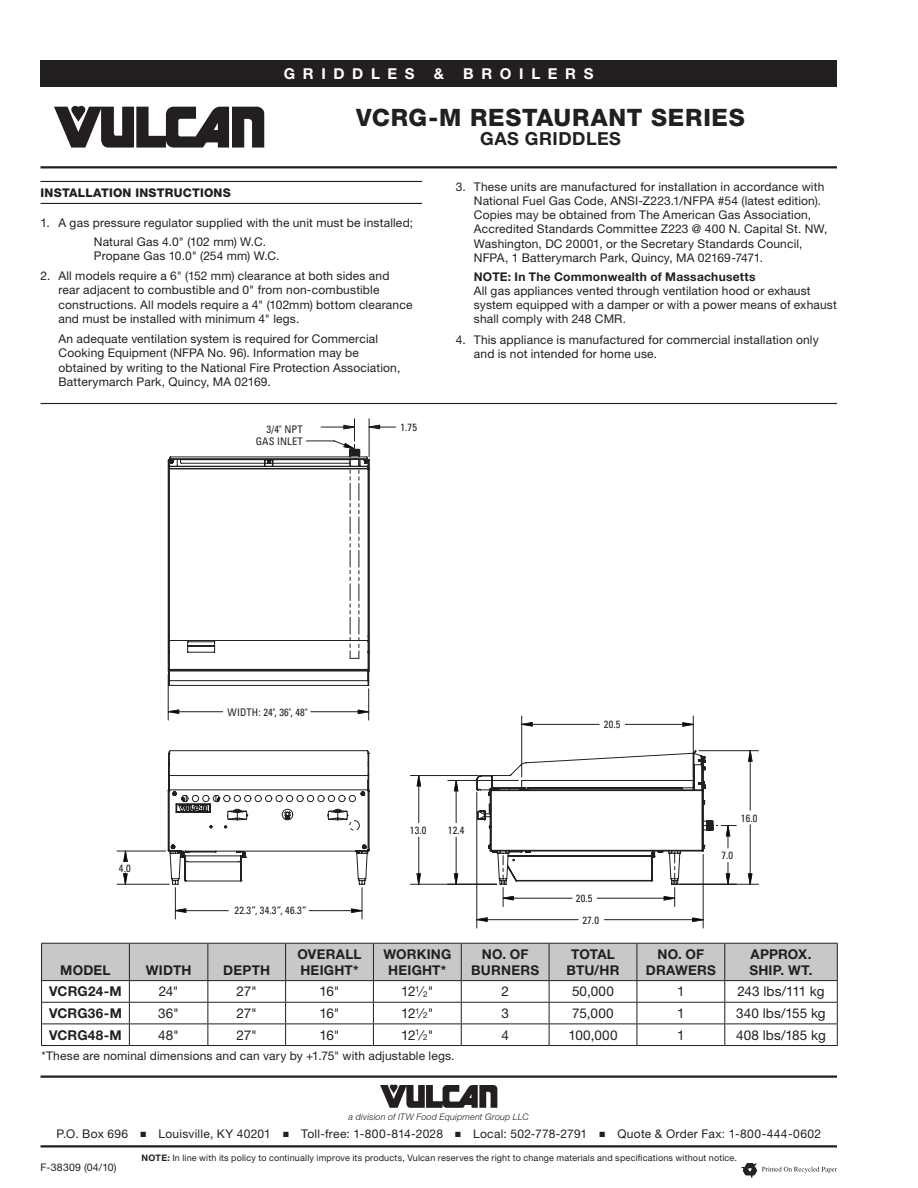
<style>
.page{position:relative;width:918px;height:1188px;background:#fff}
.page>*{position:absolute;margin:0;border:0;box-sizing:border-box;transform-origin:0 0}
.t1{font:800 24px "Helvetica Neue LT Std";letter-spacing:.03em;color:#231f20}
.Title_Sub_1{font:700 18px "Helvetica Neue LT Std";letter-spacing:.03em;color:#231f20}
.t2{font:700 15px "Helvetica Neue LT Std";letter-spacing:.51em;color:#fff}
.Table_Body{font:13.5px "Helvetica Neue LT Std";letter-spacing:.005em;color:#231f20}
.Table_SubHead{font:700 13.5px "Helvetica Neue LT Std";letter-spacing:.015em;color:#231f20}
.Table_Body-2{font:700 13.5px "Helvetica Neue LT Std";letter-spacing:.015em;color:#231f20}
.Table_Body-3{font:13.5px "Helvetica Neue LT Std";letter-spacing:-.015em;color:#231f20}
.Body_2_Align-Left{font:12px/14.2px "Helvetica Neue LT Std";letter-spacing:.015em;color:#231f20}
.Body_2_Align-Left-2{font:700 12px "Helvetica Neue LT Std";letter-spacing:.02em;color:#231f20}
.Sub_Head_1{font:800 12px "Helvetica Neue LT Std";letter-spacing:.02em;color:#231f20}
.t3{font:condensed 10.5px/11.2px "Univers LT Std";letter-spacing:.01em;color:#231f20;text-align:right}
.t4{font:10.5px "Helvetica Neue LT Std";letter-spacing:.02em;color:#231f20}
.Body_2_Align-Left-3{font:9px "Helvetica Neue LT Std";letter-spacing:.02em;color:#231f20}
.t5{font:italic 300 9px "Helvetica Neue LT Std";letter-spacing:.02em;color:#231f20}
.s1{font-size:8.1px}
.s2{font-weight:700}
</style>
<div class="page">
<hr style="left:40px;top:1076px;width:797px;height:2px;background:#231f20">
<svg style="left:380px;top:1085px;width:117px;height:23px"></svg>
<hr style="left:40px;top:1145px;width:797px;height:3px;background:#231f20">
<div style="left:40px;top:60px;width:797px;height:27px;background:#231f20"></div>
<svg style="left:54px;top:106px;width:210px;height:42px"></svg>
<hr style="left:40px;top:166px;width:797px;height:2px;background:#231f20">
<svg style="left:742px;top:1163px;width:95px;height:15px"></svg>
<hr style="left:41px;top:181px;width:381px;height:1px;background:#231f20">
<hr style="left:41px;top:203px;width:381px;height:1px;background:#231f20">
<svg style="left:41px;top:943px;width:797px;height:102px"></svg>
<hr style="left:41px;top:1045px;width:88px;height:1px;background:#231f20">
<hr style="left:129px;top:1045px;width:79px;height:1px;background:#231f20">
<hr style="left:208px;top:1045px;width:78px;height:1px;background:#231f20">
<hr style="left:286px;top:1045px;width:87px;height:1px;background:#231f20">
<hr style="left:373px;top:1045px;width:88px;height:1px;background:#231f20">
<hr style="left:461px;top:1045px;width:88px;height:1px;background:#231f20">
<hr style="left:549px;top:1045px;width:88px;height:1px;background:#231f20">
<hr style="left:637px;top:1045px;width:88px;height:1px;background:#231f20">
<hr style="left:725px;top:1045px;width:113px;height:1px;background:#231f20">
<hr style="left:41px;top:403px;width:796px;height:1px;background:#231f20">
<hr style="left:699px;top:750px;width:60px;height:1px;background:#231f20">
<hr style="left:678px;top:884px;width:81px;height:1px;background:#231f20">
<hr style="left:117px;top:884px;width:52px;height:1px;background:#231f20">
<hr style="left:117px;top:851px;width:49px;height:1px;background:#231f20">
<hr style="left:703px;top:854px;width:1px;height:74px;background:#231f20">
<hr style="left:476px;top:792px;width:1px;height:136px;background:#231f20">
<svg style="left:714px;top:750px;width:39px;height:135px"></svg>
<svg style="left:306px;top:419px;width:90px;height:29px"></svg>
<svg style="left:123px;top:850px;width:581px;height:72px"></svg>
<svg style="left:167px;top:448px;width:547px;height:437px"></svg>
<p class="t2" style="left:284px;top:64px;width:132px">GRIDDLES</p>
<p class="t2" style="left:434px;top:64px;width:12px">&amp;</p>
<p class="t2" style="left:463px;top:64px;width:132px">BROILERS</p>
<p class="t1" style="left:356px;top:103px;width:390px">VCRG-M RESTAURANT SERIES</p>
<p class="Title_Sub_1" style="left:480px;top:128px;width:142px">GAS GRIDDLES</p>
<p class="Sub_Head_1" style="left:41px;top:186px;width:192px">INSTALLATION INSTRUCTIONS</p>
<p class="Body_2_Align-Left" style="left:41px;top:215px;width:374px">1. A gas pressure regulator supplied with the unit must be installed;</p>
<p class="Body_2_Align-Left" style="left:94px;top:234px;width:174px">Natural Gas 4.0" (102 mm) W.C.</p>
<p class="Body_2_Align-Left" style="left:94px;top:248px;width:187px">Propane Gas 10.0" (254 mm) W.C.</p>
<p class="Body_2_Align-Left" style="left:59px;top:269px;width:356px;text-indent:-18px">2. All models require a 6" (152 mm) clearance at both sides and rear adjacent to combustible and 0" from non-combustible constructions. All models require a 4" (102mm) bottom clearance and must be installed with minimum 4" legs.</p>
<p class="Body_2_Align-Left" style="left:59px;top:332px;width:343px">An adequate ventilation system is required for Commercial Cooking Equipment (NFPA No. 96). Information may be obtained by writing to the National Fire Protection Association, Batterymarch Park, Quincy, MA 02169.</p>
<p class="t3" style="left:256px;top:424px;width:48px">3/4" NPT<br>GAS INLET</p>
<p class="t3" style="left:400px;top:421px;width:18px">1.75</p>
<p class="Body_2_Align-Left" style="left:474px;top:179px;width:355px;text-indent:-18px">3. These units are manufactured for installation in accordance with National Fuel Gas Code, ANSI-Z223.1/NFPA #54 (latest edition).<br>Copies may be obtained from The American Gas Association, Accredited Standards Committee Z223 @ 400 N. Capital St. NW, Washington, DC 20001, or the Secretary Standards Council, NFPA, 1 Batterymarch Park, Quincy, MA 02169-7471.</p>
<p class="Body_2_Align-Left-2" style="left:474px;top:269px;width:283px">NOTE: In The Commonwealth of Massachusetts</p>
<p class="Body_2_Align-Left" style="left:474px;top:283px;width:365px">All gas appliances vented through ventilation hood or exhaust system equipped with a damper or with a power means of exhaust shall comply with 248 CMR.</p>
<p class="Body_2_Align-Left" style="left:474px;top:332px;width:346px;text-indent:-18px">4. This appliance is manufactured for commercial installation only and is not intended for home use.</p>
<p class="t3" style="left:228px;top:706px;width:82px">WIDTH: 24", 36", 48"</p>
<p class="t3" style="left:604px;top:719px;width:18px">20.5</p>
<p class="t3" style="left:741px;top:812px;width:18px">16.0</p>
<p class="t3" style="left:119px;top:862px;width:13px">4.0</p>
<p class="t3" style="left:235px;top:905px;width:74px">22.3”, 34.3”, 46.3”</p>
<p class="Table_SubHead" style="left:60px;top:961px;width:52px">MODEL</p>
<p class="Table_SubHead" style="left:146px;top:961px;width:47px">WIDTH</p>
<p class="Table_SubHead" style="left:223px;top:961px;width:48px">DEPTH</p>
<p class="Table_SubHead" style="left:298px;top:946px;width:65px">OVERALL</p>
<p class="Table_SubHead" style="left:300px;top:961px;width:60px">HEIGHT*</p>
<p class="t3" style="left:410px;top:825px;width:18px">13.0</p>
<p class="t3" style="left:448px;top:825px;width:18px">12.4</p>
<p class="Table_SubHead" style="left:383px;top:946px;width:69px">WORKING</p>
<p class="Table_SubHead" style="left:388px;top:961px;width:60px">HEIGHT*</p>
<p class="Table_SubHead" style="left:482px;top:946px;width:48px">NO. OF</p>
<p class="Table_SubHead" style="left:471px;top:961px;width:69px">BURNERS</p>
<p class="t3" style="left:582px;top:888px;width:18px;line-height:21.5px;text-align:left;text-indent:-7px">20.5<br>27.0</p>
<p class="Table_SubHead" style="left:571px;top:946px;width:45px">TOTAL</p>
<p class="Table_SubHead" style="left:567px;top:961px;width:55px">BTU/HR</p>
<p class="t3" style="left:721px;top:850px;width:13px">7.0</p>
<p class="Table_SubHead" style="left:657px;top:946px;width:48px">NO. OF</p>
<p class="Table_SubHead" style="left:646px;top:961px;width:72px">DRAWERS</p>
<p class="Table_SubHead" style="left:751px;top:946px;width:62px">APPROX.</p>
<p class="Table_Body-2" style="left:749px;top:961px;width:65px">SHIP. WT.</p>
<p class="Table_Body-2" style="left:49px;top:983px;width:74px">VCRG24-M</p>
<p class="Table_Body" style="left:159px;top:983px;width:21px">24"</p>
<p class="Table_Body" style="left:237px;top:983px;width:22px">27"</p>
<p class="Table_Body" style="left:319px;top:983px;width:22px">16"</p>
<p class="Table_Body" style="left:401px;top:983px;width:34px">12<sup>1</sup>⁄<span class="s1">2</span>"</p>
<p class="Table_Body" style="left:501px;top:983px;width:9px">2</p>
<p class="Table_Body" style="left:572px;top:983px;width:43px">50,000</p>
<p class="Table_Body" style="left:677px;top:983px;width:9px">1</p>
<p class="Table_Body-3" style="left:738px;top:983px;width:89px">243 lbs/111 kg</p>
<p class="Table_Body-2" style="left:49px;top:1005px;width:74px">VCRG36-M</p>
<p class="Table_Body" style="left:158px;top:1005px;width:22px">36"</p>
<p class="Table_Body" style="left:237px;top:1005px;width:22px">27"</p>
<p class="Table_Body" style="left:319px;top:1005px;width:22px">16"</p>
<p class="Table_Body" style="left:401px;top:1005px;width:34px">12<sup>1</sup>⁄<span class="s1">2</span>"</p>
<p class="Table_Body" style="left:501px;top:1005px;width:9px">3</p>
<p class="Table_Body" style="left:572px;top:1005px;width:43px">75,000</p>
<p class="Table_Body" style="left:677px;top:1005px;width:9px">1</p>
<p class="Table_Body" style="left:736px;top:1005px;width:91px">340 lbs/155 kg</p>
<p class="Table_Body-2" style="left:49px;top:1026px;width:74px">VCRG48-M</p>
<p class="Table_Body" style="left:158px;top:1027px;width:22px">48"</p>
<p class="Table_Body" style="left:237px;top:1027px;width:22px">27"</p>
<p class="Table_Body" style="left:319px;top:1027px;width:22px">16"</p>
<p class="Table_Body" style="left:401px;top:1027px;width:34px">12<sup>1</sup>⁄<span class="s1">2</span>"</p>
<p class="Table_Body" style="left:501px;top:1027px;width:9px">4</p>
<p class="Table_Body" style="left:568px;top:1027px;width:51px">100,000</p>
<p class="Table_Body" style="left:677px;top:1027px;width:9px">1</p>
<p class="Table_Body" style="left:736px;top:1027px;width:91px">408 lbs/185 kg</p>
<p class="Body_2_Align-Left" style="left:42px;top:1049px;width:415px">*These are nominal dimensions and can vary by +1.75" with adjustable legs.</p>
<p class="t5" style="left:349px;top:1111px;width:182px">a division of ITW Food Equipment Group LLC</p>
<p class="Body_2_Align-Left" style="left:56px;top:1127px;width:766px">P.O. Box 696 ■ Louisville, KY 40201 ■ Toll-free: 1-800-814-2028 ■ Local: 502-778-2791 ■ Quote &amp; Order Fax: 1-800-444-0602</p>
<p class="t4" style="left:40px;top:1161px;width:78px">F-38309 (04/10)</p>
<p class="Body_2_Align-Left-3" style="left:142px;top:1152px;width:597px"><span class="s2">NOTE:</span> In line with its policy to continually improve its products, Vulcan reserves the right to change materials and specifications without notice.</p>
</div>
